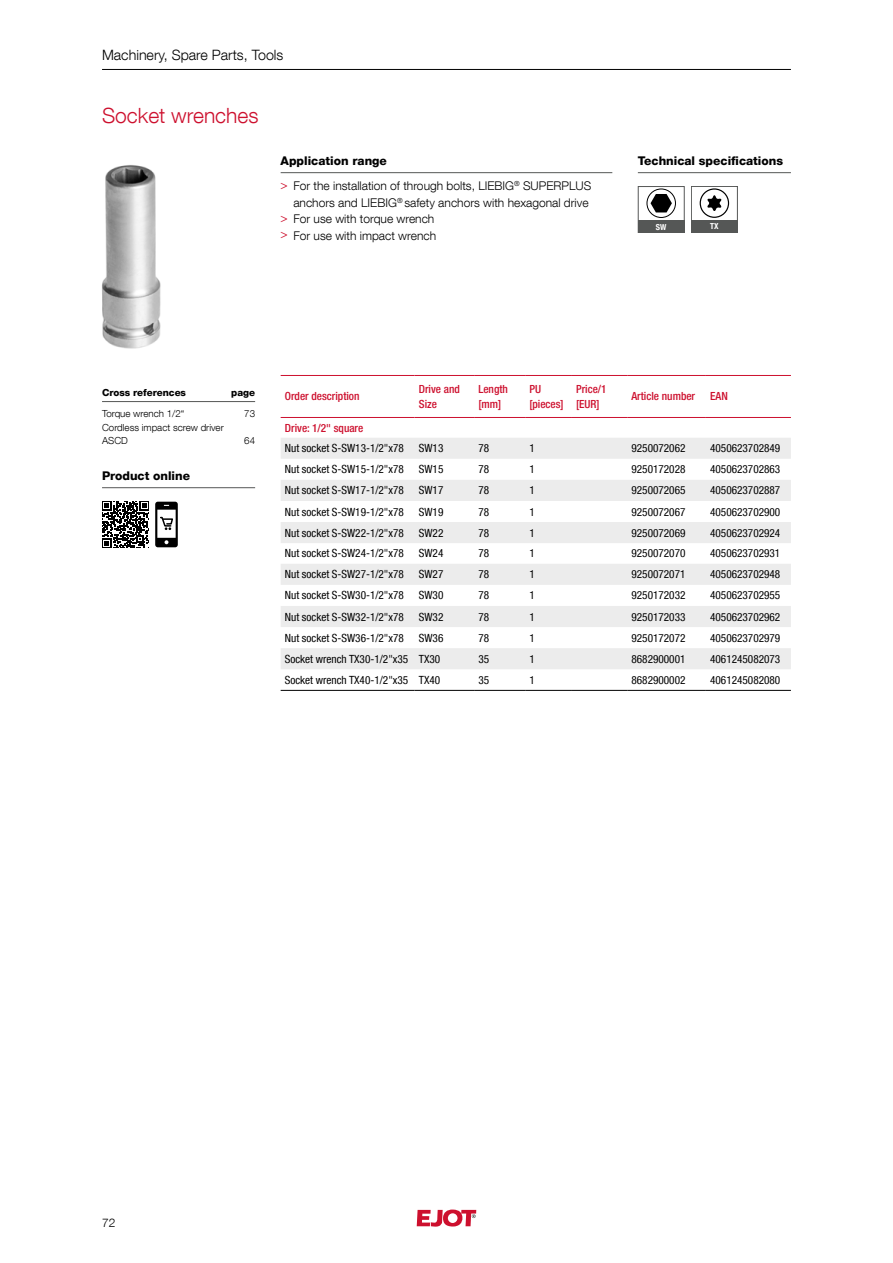
<style>
.page{position:relative;width:893px;height:1263px;background:#fff}
.page>*{position:absolute;margin:0;border:0;box-sizing:border-box;transform-origin:0 0}
.t1{font:300 21px "Helvetica Neue LT Com";color:#cd102e}
.t2{font:300 14.25px "Helvetica Neue LT Com";color:#000}
.t3{font:300 12px/16.5px "Helvetica Neue LT Com";color:#000}
.t4{font:800 12px "Helvetica Neue LT Com";color:#000}
.t5{font:condensed 11.25px "Helvetica Neue LT Com";color:#000}
.t6{font:500 condensed 11.25px/15px "Helvetica Neue LT Com";color:#cd102e}
.t7{font:300 9.75px/13.5px "Helvetica Neue LT Com";color:#000}
.t8{font:800 9.75px "Helvetica Neue LT Com";color:#000}
.t9{font:700 condensed 8.25px "Helvetica Neue LT Com";color:#fff}
.s1{font-weight:800}
.s2{font-weight:400;color:#cd102e}
</style>
<div class="page">
<svg style="left:417px;top:1209px;width:59px;height:17px"></svg>
<hr style="left:102px;top:69px;width:689px;height:1px;background:#000">
<hr style="left:102px;top:401px;width:153px;height:1px;background:#555756">
<img style="left:102px;top:165px;width:59px;height:184px">
<hr style="left:638px;top:172px;width:153px;height:1px;background:#555756">
<div style="left:638px;top:220px;width:47px;height:13px;background:#555756"></div>
<svg style="left:647px;top:189px;width:28px;height:28px"></svg>
<div style="left:646px;top:188px;width:30px;height:30px;border:1px solid #000;border-radius:50%"></div>
<svg style="left:650px;top:194px;width:22px;height:18px"></svg>
<div style="left:638px;top:186px;width:47px;height:47px;border:1px solid #555756"></div>
<hr style="left:102px;top:487px;width:153px;height:1px;background:#555756">
<svg style="left:155px;top:502px;width:23px;height:45px"></svg>
<svg style="left:102px;top:501px;width:47px;height:47px"></svg>
<hr style="left:281px;top:172px;width:331px;height:1px;background:#555756">
<div style="left:691px;top:220px;width:47px;height:13px;background:#555756"></div>
<div style="left:700px;top:188px;width:29px;height:30px;border:1px solid #000;border-radius:50%"></div>
<svg style="left:707px;top:195px;width:15px;height:16px"></svg>
<div style="left:691px;top:186px;width:47px;height:47px;border:1px solid #555756"></div>
<svg style="left:281px;top:438px;width:510px;height:231px;fill:#ececec"></svg>
<hr style="left:281px;top:417px;width:134px;height:1px;background:#cd102e">
<hr style="left:415px;top:417px;width:59px;height:1px;background:#cd102e">
<hr style="left:474px;top:417px;width:51px;height:1px;background:#cd102e">
<hr style="left:525px;top:417px;width:47px;height:1px;background:#cd102e">
<hr style="left:572px;top:417px;width:55px;height:1px;background:#cd102e">
<hr style="left:627px;top:417px;width:79px;height:1px;background:#cd102e">
<hr style="left:706px;top:417px;width:85px;height:1px;background:#cd102e">
<hr style="left:281px;top:690px;width:134px;height:1px;background:#000">
<hr style="left:415px;top:690px;width:59px;height:1px;background:#000">
<hr style="left:474px;top:690px;width:51px;height:1px;background:#000">
<hr style="left:525px;top:690px;width:47px;height:1px;background:#000">
<hr style="left:572px;top:690px;width:55px;height:1px;background:#000">
<hr style="left:627px;top:690px;width:79px;height:1px;background:#000">
<hr style="left:706px;top:690px;width:85px;height:1px;background:#000">
<hr style="left:281px;top:375px;width:134px;height:1px;background:#cd102e">
<hr style="left:415px;top:375px;width:59px;height:1px;background:#cd102e">
<hr style="left:474px;top:375px;width:51px;height:1px;background:#cd102e">
<hr style="left:525px;top:375px;width:47px;height:1px;background:#cd102e">
<hr style="left:572px;top:375px;width:55px;height:1px;background:#cd102e">
<hr style="left:627px;top:375px;width:79px;height:1px;background:#cd102e">
<hr style="left:706px;top:375px;width:85px;height:1px;background:#cd102e">
<p class="t2" style="left:102px;top:46px;width:183px">Machinery, Spare Parts, Tools</p>
<h1 class="t1" style="left:102px;top:103px;width:158px">Socket wrenches</h1>
<p class="t3" style="left:281px;top:148px;width:312px;line-height:25px"><span class="s1">Application range<br></span><span class="s2">&gt;</span> For the installation of through bolts, LIEBIG<sup>®</sup> SUPERPLUS</p>
<p class="t3" style="left:281px;top:194px;width:309px;text-indent:13px">anchors and LIEBIG<sup>®</sup> safety anchors with hexagonal drive <span class="s2">&gt;</span> For use with torque wrench<br><span class="s2">&gt;</span> For use with impact wrench</p>
<p class="t4" style="left:638px;top:154px;width:147px">Technical specifications</p>
<p class="t9" style="left:656px;top:222px;width:12px">SW</p>
<p class="t9" style="left:710px;top:222px;width:10px">TX</p>
<p class="t8" style="left:102px;top:387px;width:85px">Cross references</p>
<p class="t8" style="left:231px;top:387px;width:25px">page</p>
<p class="t7" style="left:102px;top:407px;width:84px">Torque wrench 1/2“</p>
<p class="t7" style="left:244px;top:407px;width:12px">73</p>
<p class="t7" style="left:102px;top:420px;width:123px">Cordless impact screw driver<br>ASCD</p>
<p class="t7" style="left:244px;top:434px;width:12px">64</p>
<p class="t4" style="left:102px;top:469px;width:90px">Product online</p>
<p class="t6" style="left:285px;top:389px;width:76px">Order description</p>
<p class="t6" style="left:419px;top:381px;width:43px">Drive and<br>Size</p>
<p class="t6" style="left:478px;top:381px;width:31px">Length [mm]</p>
<p class="t6" style="left:529px;top:381px;width:36px">PU [pieces]</p>
<p class="t6" style="left:576px;top:381px;width:32px">Price/1 [EUR]</p>
<p class="t6" style="left:631px;top:389px;width:65px">Article number</p>
<p class="t6" style="left:710px;top:389px;width:19px">EAN</p>
<p class="t6" style="left:285px;top:420px;width:80px">Drive: 1/2" square</p>
<p class="t5" style="left:285px;top:442px;width:121px">Nut socket S-SW13-1/2"x78</p>
<p class="t5" style="left:419px;top:442px;width:26px">SW13</p>
<p class="t5" style="left:478px;top:442px;width:12px">78</p>
<p class="t5" style="left:529px;top:442px;width:7px">1</p>
<p class="t5" style="left:631px;top:442px;width:55px">9250072062</p>
<p class="t5" style="left:710px;top:442px;width:72px">4050623702849</p>
<p class="t5" style="left:285px;top:463px;width:121px">Nut socket S-SW15-1/2"x78</p>
<p class="t5" style="left:419px;top:463px;width:26px">SW15</p>
<p class="t5" style="left:478px;top:463px;width:12px">78</p>
<p class="t5" style="left:529px;top:463px;width:7px">1</p>
<p class="t5" style="left:631px;top:463px;width:55px">9250172028</p>
<p class="t5" style="left:710px;top:463px;width:72px">4050623702863</p>
<p class="t5" style="left:285px;top:484px;width:121px">Nut socket S-SW17-1/2"x78</p>
<p class="t5" style="left:419px;top:484px;width:26px">SW17</p>
<p class="t5" style="left:478px;top:484px;width:12px">78</p>
<p class="t5" style="left:529px;top:484px;width:7px">1</p>
<p class="t5" style="left:631px;top:484px;width:55px">9250072065</p>
<p class="t5" style="left:710px;top:484px;width:72px">4050623702887</p>
<p class="t5" style="left:285px;top:505px;width:121px">Nut socket S-SW19-1/2"x78</p>
<p class="t5" style="left:419px;top:505px;width:26px">SW19</p>
<p class="t5" style="left:478px;top:505px;width:12px">78</p>
<p class="t5" style="left:529px;top:505px;width:7px">1</p>
<p class="t5" style="left:631px;top:505px;width:55px">9250072067</p>
<p class="t5" style="left:710px;top:505px;width:72px">4050623702900</p>
<p class="t5" style="left:285px;top:526px;width:121px">Nut socket S-SW22-1/2"x78</p>
<p class="t5" style="left:419px;top:526px;width:26px">SW22</p>
<p class="t5" style="left:478px;top:526px;width:12px">78</p>
<p class="t5" style="left:529px;top:526px;width:7px">1</p>
<p class="t5" style="left:631px;top:526px;width:55px">9250072069</p>
<p class="t5" style="left:710px;top:526px;width:72px">4050623702924</p>
<p class="t5" style="left:285px;top:547px;width:121px">Nut socket S-SW24-1/2"x78</p>
<p class="t5" style="left:419px;top:547px;width:26px">SW24</p>
<p class="t5" style="left:478px;top:547px;width:12px">78</p>
<p class="t5" style="left:529px;top:547px;width:7px">1</p>
<p class="t5" style="left:631px;top:547px;width:55px">9250072070</p>
<p class="t5" style="left:710px;top:547px;width:72px">4050623702931</p>
<p class="t5" style="left:285px;top:568px;width:121px">Nut socket S-SW27-1/2"x78</p>
<p class="t5" style="left:419px;top:568px;width:26px">SW27</p>
<p class="t5" style="left:478px;top:568px;width:12px">78</p>
<p class="t5" style="left:529px;top:568px;width:7px">1</p>
<p class="t5" style="left:631px;top:568px;width:55px">9250072071</p>
<p class="t5" style="left:710px;top:568px;width:72px">4050623702948</p>
<p class="t5" style="left:285px;top:589px;width:121px">Nut socket S-SW30-1/2"x78</p>
<p class="t5" style="left:419px;top:589px;width:26px">SW30</p>
<p class="t5" style="left:478px;top:589px;width:12px">78</p>
<p class="t5" style="left:529px;top:589px;width:7px">1</p>
<p class="t5" style="left:631px;top:589px;width:55px">9250172032</p>
<p class="t5" style="left:710px;top:589px;width:72px">4050623702955</p>
<p class="t5" style="left:285px;top:610px;width:121px">Nut socket S-SW32-1/2"x78</p>
<p class="t5" style="left:419px;top:610px;width:26px">SW32</p>
<p class="t5" style="left:478px;top:610px;width:12px">78</p>
<p class="t5" style="left:529px;top:610px;width:7px">1</p>
<p class="t5" style="left:631px;top:610px;width:55px">9250172033</p>
<p class="t5" style="left:710px;top:610px;width:72px">4050623702962</p>
<p class="t5" style="left:285px;top:631px;width:121px">Nut socket S-SW36-1/2"x78</p>
<p class="t5" style="left:419px;top:631px;width:26px">SW36</p>
<p class="t5" style="left:478px;top:631px;width:12px">78</p>
<p class="t5" style="left:529px;top:631px;width:7px">1</p>
<p class="t5" style="left:631px;top:631px;width:55px">9250172072</p>
<p class="t5" style="left:710px;top:631px;width:72px">4050623702979</p>
<p class="t5" style="left:285px;top:652px;width:157px">Socket wrench TX30-1/2"x35 TX30</p>
<p class="t5" style="left:478px;top:652px;width:12px">35</p>
<p class="t5" style="left:529px;top:652px;width:7px">1</p>
<p class="t5" style="left:631px;top:652px;width:55px">8682900001</p>
<p class="t5" style="left:710px;top:652px;width:72px">4061245082073</p>
<p class="t5" style="left:285px;top:673px;width:157px">Socket wrench TX40-1/2"x35 TX40</p>
<p class="t5" style="left:478px;top:673px;width:12px">35</p>
<p class="t5" style="left:529px;top:673px;width:7px">1</p>
<p class="t5" style="left:631px;top:673px;width:55px">8682900002</p>
<p class="t5" style="left:710px;top:673px;width:72px">4061245082080</p>
<p class="t3" style="left:102px;top:1214px;width:15px">72</p>
</div>
